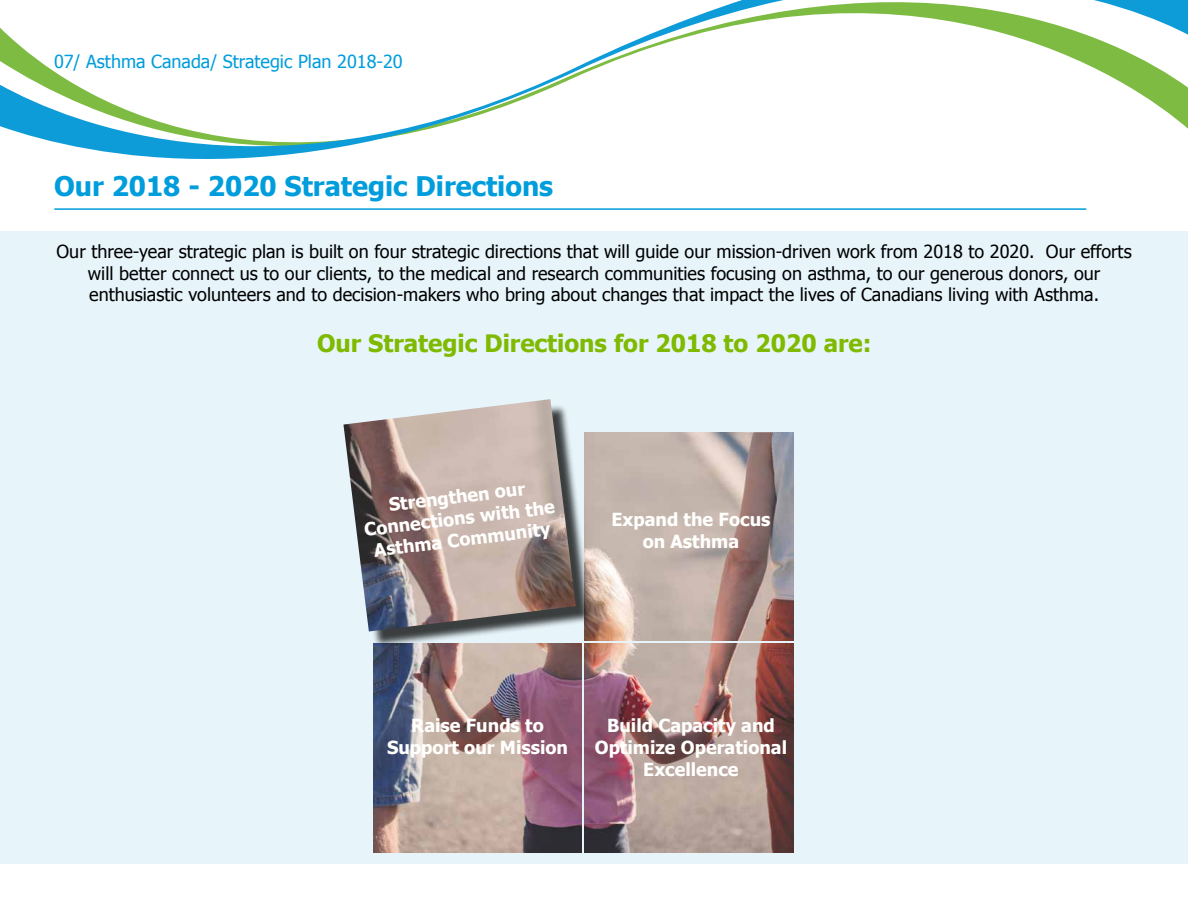
<style>
.page{position:relative;width:1188px;height:918px;background:#fff}
.page>*{position:absolute;margin:0;border:0;box-sizing:border-box;transform-origin:0 0}
.t1{font:700 27px "Tahoma";color:#009ddc}
.t2{font:700 24px "Tahoma";color:#7fba00}
.t3{font:18px/21.6px "Tahoma";color:#000;text-align:center}
.t4{font:700 18px/21.6px "Tahoma";color:#fffffe;text-align:center}
.t5{font:18px "Tahoma";color:#009ddc}
</style>
<div class="page">
<div style="left:0;top:231px;width:1188px;height:633px;background:#e7f5fb"></div>
<svg style="left:0;top:0;width:1188px;height:159px"></svg>
<hr style="left:54px;top:208px;width:1032px;height:2px;background:#009ddc">
<img style="left:585px;top:644px;width:208px;height:208px">
<img style="left:373px;top:648px;width:209px;height:204px">
<img style="left:593px;top:432px;width:200px;height:209px">
<div style="left:348px;top:403px;width:245px;height:245px;background:#000;opacity:.75"></div>
<img style="left:343px;top:399px;width:233px;height:233px">
<p class="t5" style="left:54px;top:49px;width:350px">07/ Asthma Canada/ Strategic Plan 2018-20</p>
<h1 class="t1" style="left:54px;top:167px;width:501px">Our 2018 - 2020 Strategic Directions</h1>
<p class="t3" style="left:57px;top:240px;width:1077px">Our three-year strategic plan is built on four strategic directions that will guide our mission-driven work from 2018 to 2020. Our efforts will better connect us to our clients, to the medical and research communities focusing on asthma, to our generous donors, our enthusiastic volunteers and to decision-makers who bring about changes that impact the lives of Canadians living with Asthma.</p>
<h2 class="t2" style="left:317px;top:326px;width:556px">Our Strategic Directions for 2018 to 2020 are:</h2>
<p class="t4" style="left:360px;top:497px;width:193px;rotate:-7deg">Strengthen our<br>Connections with the<br>Asthma Community</p>
<p class="t4" style="left:611px;top:508px;width:160px">Expand the Focus on Asthma</p>
<p class="t4" style="left:387px;top:714px;width:183px">Raise Funds to<br>Support our Mission</p>
<p class="t4" style="left:595px;top:714px;width:194px">Build Capacity and<br>Optimize Operational<br>Excellence</p>
</div>
